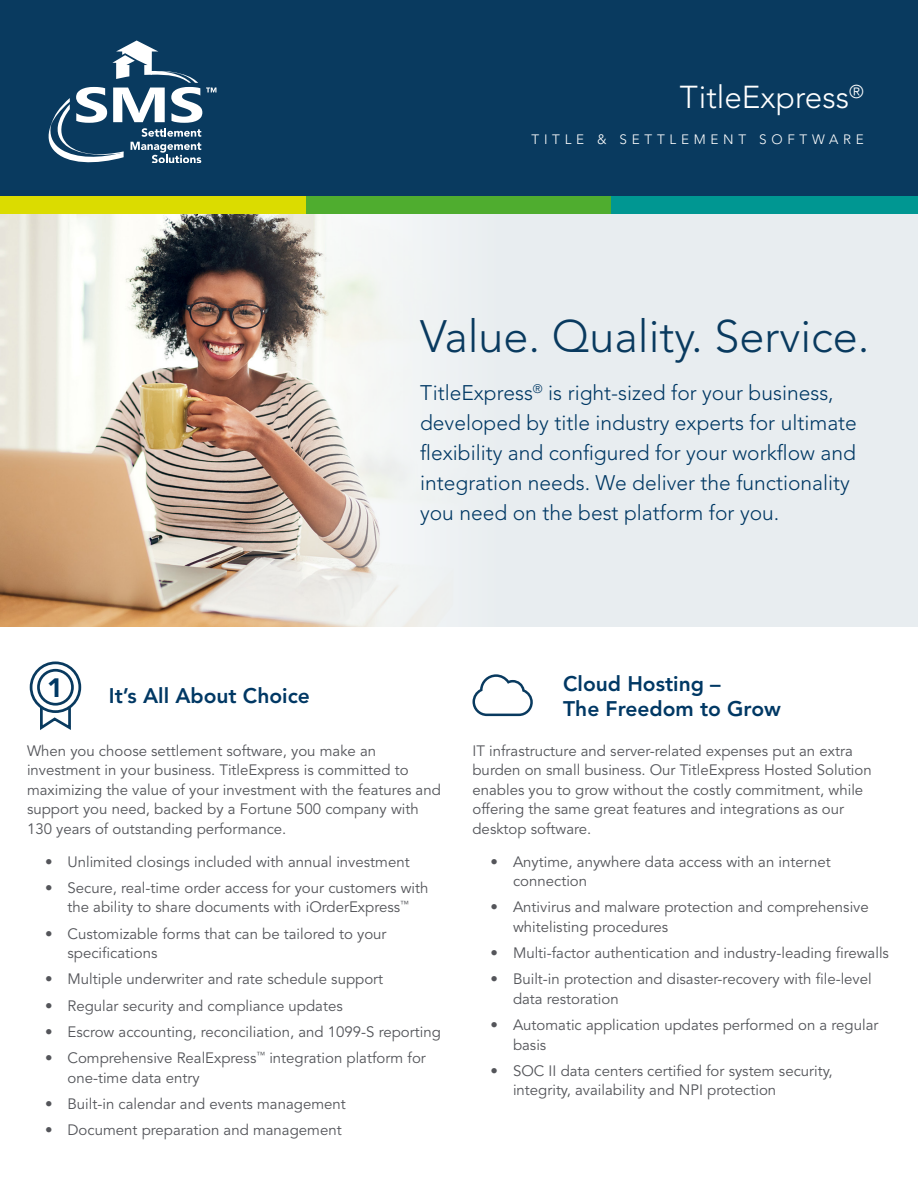
<style>
.page{position:relative;width:918px;height:1188px;background:#fff}
.page>*{position:absolute;margin:0;border:0;box-sizing:border-box;transform-origin:0 0}
.t1{font:300 45px "Avenir LT Std";color:#093a5f}
.t2{font:300 31.5px "Avenir LT Std";color:#fff}
.t3{font:900 26.4px "Avenir LT Std";color:#003864}
.t4{font:300 21px/30px "Avenir LT Std";color:#003864}
.t5{font:800 21px/25.2px "Avenir LT Std";color:#003864}
.t6{font:15px/19.5px "Avenir LT Std";color:#54555a}
.t7{font:300 13.5px "Avenir LT Std";letter-spacing:.35em;color:#fff}
</style>
<div class="page">
<img style="left:0;top:214px;width:918px;height:412px">
<div style="left:0;top:0;width:918px;height:200px;background:#093a5f"></div>
<svg style="left:49px;top:41px;width:167px;height:122px"></svg>
<div style="left:0;top:197px;width:307px;height:17px;background:#dbdc00"></div>
<div style="left:306px;top:197px;width:307px;height:17px;background:#4fad2f"></div>
<div style="left:611px;top:197px;width:307px;height:17px;background:#009792"></div>
<svg style="left:473px;top:674px;width:60px;height:42px"></svg>
<svg style="left:39px;top:706px;width:33px;height:24px"></svg>
<svg style="left:31px;top:663px;width:49px;height:49px"></svg>
<div style="left:30px;top:661px;width:51px;height:52px;border:3px solid #093a5f;border-radius:50%"></div>
<div style="left:37px;top:669px;width:37px;height:37px;border:3px solid #093a5f;border-radius:50%"></div>
<h2 class="t2" style="left:680px;top:79px;width:186px">TitleExpress<sup>®</sup></h2>
<p class="t7" style="left:532px;top:131px;width:334px">TITLE &amp; SETTLEMENT SOFTWARE</p>
<h1 class="t1" style="left:420px;top:310px;width:451px">Value. Quality. Service.</h1>
<h3 class="t3" style="left:47px;top:672px;width:17px">1</h3>
<h3 class="t5" style="left:109px;top:683px;width:203px">It’s All About Choice</h3>
<h3 class="t4" style="left:420px;top:378px;width:438px">TitleExpress<sup>®</sup> is right-sized for your business, developed by title industry experts for ultimate flexibility and configured for your workflow and integration needs. We deliver the functionality you need on the best platform for you.</h3>
<h3 class="t5" style="left:563px;top:671px;width:219px">Cloud Hosting –<br>The Freedom to Grow</h3>
<p class="t6" style="left:27px;top:741px;width:415px">When you choose settlement software, you make an investment in your business. TitleExpress is committed to maximizing the value of your investment with the features and support you need, backed by a Fortune 500 company with 130 years of outstanding performance.</p>
<p class="t6" style="left:45px;top:852px;width:366px">• Unlimited closings included with annual investment</p>
<p class="t6" style="left:45px;top:878px;width:385px;text-align:center">• Secure, real-time order access for your customers with the ability to share documents with iOrderExpress<sup>™</sup></p>
<p class="t6" style="left:68px;top:924px;width:321px;text-indent:-22px">• Customizable forms that can be tailored to your specifications</p>
<p class="t6" style="left:45px;top:970px;width:340px">• Multiple underwriter and rate schedule support</p>
<p class="t6" style="left:45px;top:996px;width:299px">• Regular security and compliance updates</p>
<p class="t6" style="left:45px;top:1022px;width:397px">• Escrow accounting, reconciliation, and 1099-S reporting</p>
<p class="t6" style="left:68px;top:1049px;width:360px;text-indent:-22px">• Comprehensive RealExpress<sup>™</sup> integration platform for one-time data entry</p>
<p class="t6" style="left:45px;top:1094px;width:302px">• Built-in calendar and events management</p>
<p class="t6" style="left:45px;top:1121px;width:298px">• Document preparation and management</p>
<p class="t6" style="left:472px;top:741px;width:401px">IT infrastructure and server-related expenses put an extra burden on small business. Our TitleExpress Hosted Solution enables you to grow without the costly commitment, while offering the same great features and integrations as our desktop software.</p>
<p class="t6" style="left:513px;top:852px;width:319px;text-indent:-22px">• Anytime, anywhere data access with an internet connection</p>
<p class="t6" style="left:513px;top:898px;width:357px;text-indent:-22px">• Antivirus and malware protection and comprehensive whitelisting procedures</p>
<p class="t6" style="left:490px;top:944px;width:400px">• Multi-factor authentication and industry-leading firewalls</p>
<p class="t6" style="left:513px;top:970px;width:360px;text-indent:-22px">• Built-in protection and disaster-recovery with file-level data restoration</p>
<p class="t6" style="left:513px;top:1016px;width:367px;text-indent:-22px">• Automatic application updates performed on a regular basis</p>
<p class="t6" style="left:513px;top:1061px;width:321px;text-indent:-22px">• SOC II data centers certified for system security, integrity, availability and NPI protection</p>
</div>
